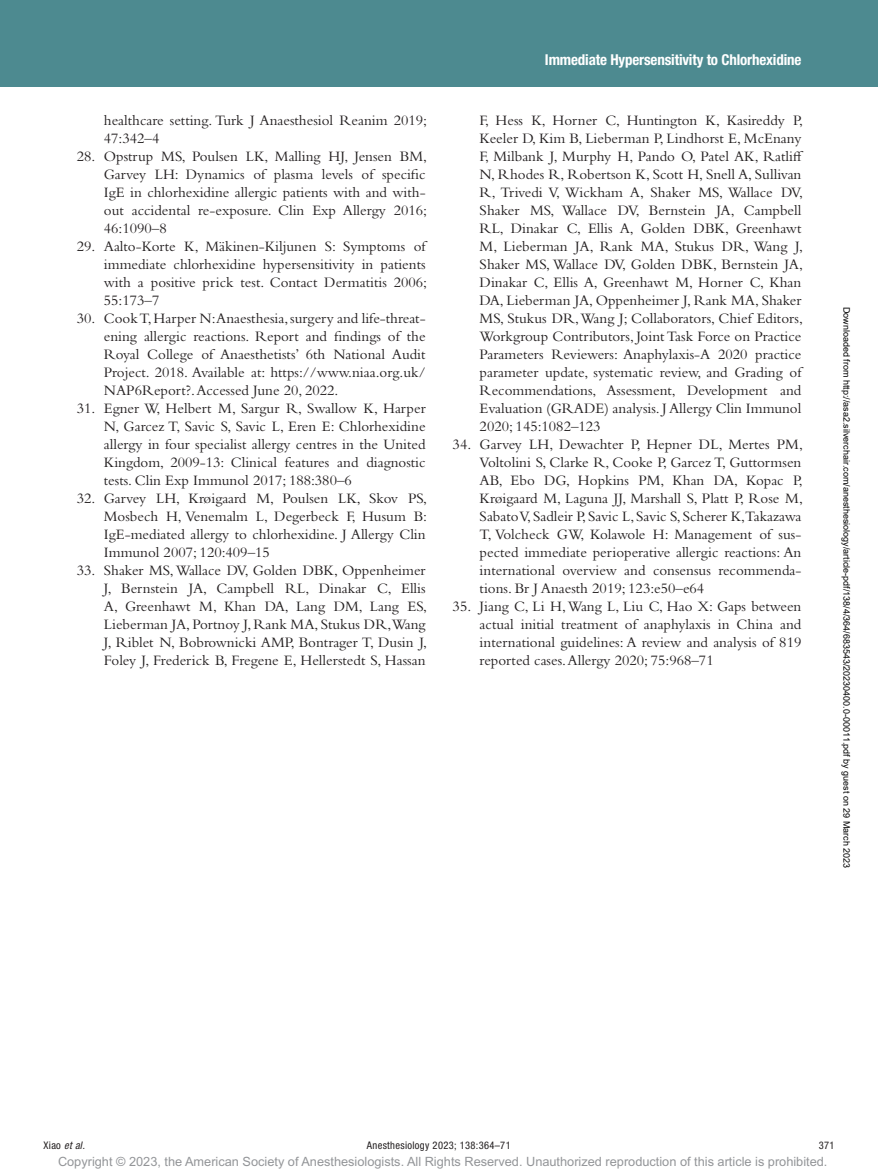
<style>
.page{position:relative;width:878px;height:1175px;background:#fff}
.page>*{position:absolute;margin:0;border:0;box-sizing:border-box;transform-origin:0 0}
.t1{font:15px/18px "Bembo Std";color:#231f20;text-align:justify}
.t2{font:700 condensed 15px "Helvetica Neue LT Std";letter-spacing:-.01em;color:#fff}
.t3{font:12.75px "Arial MT Std";color:#939598}
.t4{font:condensed 10.5px "Helvetica Neue LT Std";letter-spacing:.03em;color:#231f20}
.t5{font:italic condensed 10.5px "Helvetica Neue LT Std";color:#231f20}
.t6{font:9px "Arial";color:#000}
.s1{font-style:normal}
</style>
<div class="page">
<div style="left:0;top:0;width:878px;height:86px;background:#4d8a90"></div>
<p class="t1" style="left:104px;top:111px;width:325px">healthcare setting. Turk J Anaesthesiol Reanim 2019;<br>47:342–4</p>
<p class="t1" style="left:104px;top:147px;width:325px;text-indent:-27px">28. Opstrup MS, Poulsen LK, Malling HJ, Jensen BM, Garvey LH: Dynamics of plasma levels of specific IgE in chlorhexidine allergic patients with and with&shy;out accidental re-exposure. Clin Exp Allergy 2016; 46:1090–8</p>
<p class="t1" style="left:104px;top:237px;width:325px;text-indent:-27px">29. Aalto-Korte K, Mäkinen-Kiljunen S: Symptoms of immediate chlorhexidine hypersensitivity in patients with a positive prick test. Contact Dermatitis 2006; 55:173–7</p>
<p class="t1" style="left:104px;top:309px;width:323px;text-indent:-27px">30. Cook T, Harper N:Anaesthesia, surgery and life-threat&shy;ening allergic reactions. Report and findings of the Royal College of Anaesthetists’ 6th National Audit Project. 2018. Available at: https://www.niaa.org.uk/ NAP6Report?. Accessed June 20, 2022.</p>
<p class="t1" style="left:104px;top:399px;width:323px;text-indent:-27px">31. Egner W, Helbert M, Sargur R, Swallow K, Harper N, Garcez T, Savic S, Savic L, Eren E: Chlorhexidine allergy in four specialist allergy centres in the United Kingdom, 2009-13: Clinical features and diagnostic tests. Clin Exp Immunol 2017; 188:380–6</p>
<p class="t1" style="left:104px;top:489px;width:325px;text-indent:-27px">32. Garvey LH, Krøigaard M, Poulsen LK, Skov PS, Mosbech H, Venemalm L, Degerbeck F, Husum B:<br>IgE-mediated allergy to chlorhexidine. J Allergy Clin Immunol 2007; 120:409–15</p>
<p class="t1" style="left:104px;top:561px;width:325px;text-indent:-27px">33. Shaker MS, Wallace DV, Golden DBK, Oppenheimer J, Bernstein JA, Campbell RL, Dinakar C, Ellis A, Greenhawt M, Khan DA, Lang DM, Lang ES, Lieberman JA, Portnoy J, Rank MA, Stukus DR,Wang J, Riblet N, Bobrownicki AMP, Bontrager T, Dusin J, Foley J, Frederick B, Fregene E, Hellerstedt S, Hassan</p>
<p class="t2" style="left:545px;top:51px;width:258px">Immediate Hypersensitivity to Chlorhexidine</p>
<p class="t1" style="left:479px;top:111px;width:325px;text-align:left">F, Hess K, Horner C, Huntington K, Kasireddy P, Keeler D, Kim B, Lieberman P, Lindhorst E, McEnany F, Milbank J, Murphy H, Pando O, Patel AK, Ratliff N, Rhodes R, Robertson K, Scott H, Snell A, Sullivan R, Trivedi V, Wickham A, Shaker MS, Wallace DV, Shaker MS, Wallace DV, Bernstein JA, Campbell RL, Dinakar C, Ellis A, Golden DBK, Greenhawt M, Lieberman JA, Rank MA, Stukus DR, Wang J, Shaker MS, Wallace DV, Golden DBK, Bernstein JA, Dinakar C, Ellis A, Greenhawt M, Horner C, Khan DA, Lieberman JA, Oppenheimer J, Rank MA, Shaker MS, Stukus DR, Wang J; Collaborators, Chief Editors, Workgroup Contributors, Joint Task Force on Practice Parameters Reviewers: Anaphylaxis-A 2020 practice parameter update, systematic review, and Grading of Recommendations, Assessment, Development and Evaluation (GRADE) analysis. J Allergy Clin Immunol 2020; 145:1082–123</p>
<p class="t1" style="left:479px;top:435px;width:325px;text-indent:-27px">34. Garvey LH, Dewachter P, Hepner DL, Mertes PM, Voltolini S, Clarke R, Cooke P, Garcez T, Guttormsen AB, Ebo DG, Hopkins PM, Khan DA, Kopac P, Krøigaard M, Laguna JJ, Marshall S, Platt P, Rose M, Sabato V, Sadleir P, Savic L, Savic S, Scherer K,Takazawa T, Volcheck GW, Kolawole H: Management of sus&shy;pected immediate perioperative allergic reactions: An international overview and consensus recommenda&shy;tions. Br J Anaesth 2019; 123:e50–e64</p>
<p class="t1" style="left:479px;top:597px;width:323px;text-indent:-27px">35. Jiang C, Li H, Wang L, Liu C, Hao X: Gaps between actual initial treatment of anaphylaxis in China and international guidelines: A review and analysis of 819 reported cases. Allergy 2020; 75:968–71</p>
<p class="t6" style="left:850px;top:306px;width:563px;rotate:90deg">Downloaded from http://asa2.silverchair.com/anesthesiology/article-pdf/138/4/364/683543/20230400.0-00011.pdf by guest on 29 March 2023</p>
<p class="t5" style="left:44px;top:1139px;width:43px"><span class="s1">Xiao</span> et al.</p>
<p class="t4" style="left:367px;top:1139px;width:145px">Anesthesiology 2023; 138:364–71</p>
<p class="t4" style="left:818px;top:1139px;width:17px">371</p>
<p class="t3" style="left:58px;top:1154px;width:771px">Copyright © 2023, the American Society of Anesthesiologists. All Rights Reserved. Unauthorized reproduction of this article is prohibited.</p>
</div>
